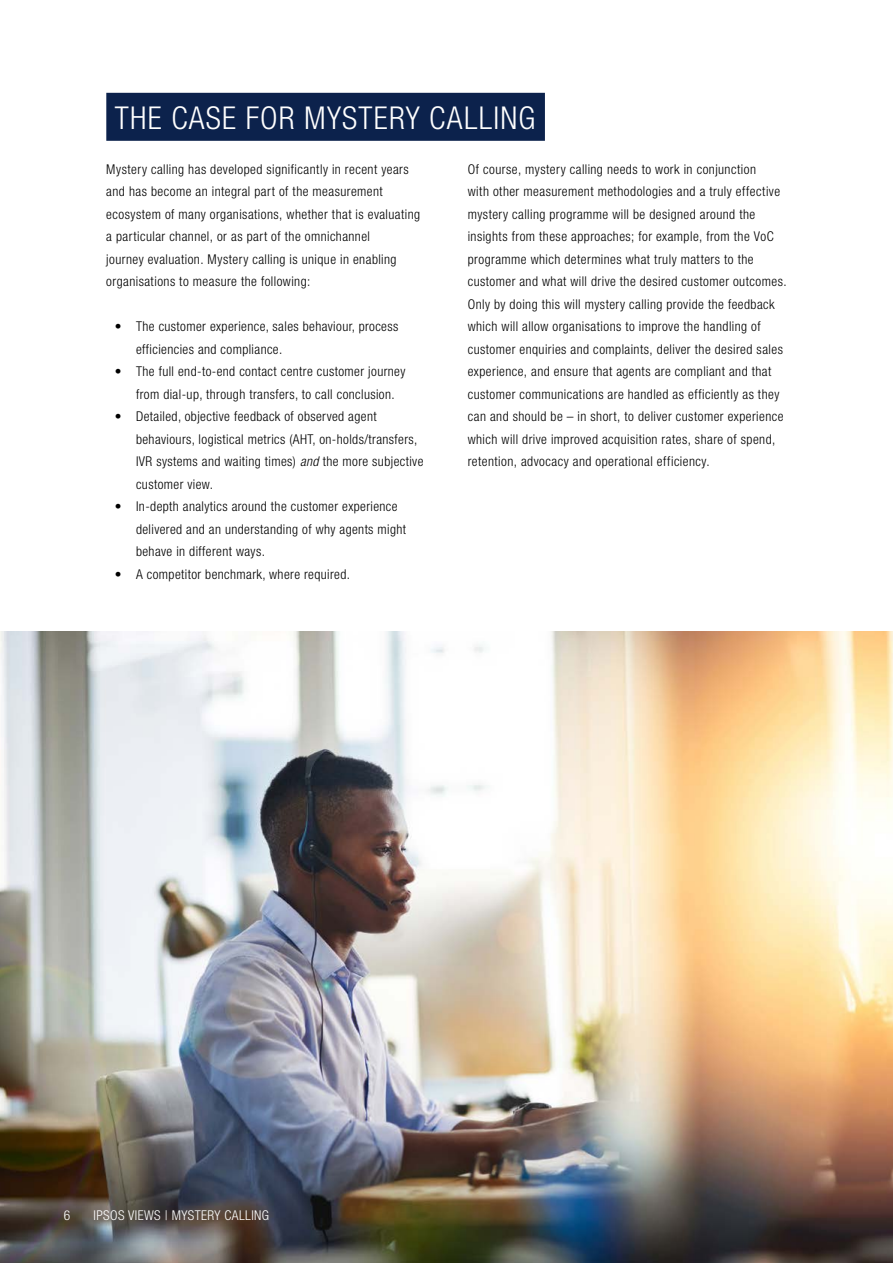
<style>
.page{position:relative;width:893px;height:1263px;background:#fff}
.page>*{position:absolute;margin:0;border:0;box-sizing:border-box;transform-origin:0 0}
.t1{font:300 condensed 31.5px "Helvetica Neue LT Std";letter-spacing:.04em;color:#fff}
.t2{font:300 condensed 13.5px/22.5px "Helvetica Neue LT Std";letter-spacing:.03em;color:#000}
.t3{font:300 condensed 13.5px "Helvetica Neue LT Std";letter-spacing:.03em;color:#fff}
.s1{font-style:italic}
</style>
<div class="page">
<div style="left:106px;top:93px;width:439px;height:48px;background:#0c224c"></div>
<img style="left:0;top:631px;width:893px;height:632px">
<h1 class="t1" style="left:115px;top:100px;width:422px">THE CASE FOR MYSTERY CALLING</h1>
<p class="t2" style="left:106px;top:158px;width:315px">Mystery calling has developed significantly in recent years and has become an integral part of the measurement ecosystem of many organisations, whether that is evaluating a particular channel, or as part of the omnichannel<br>journey evaluation. Mystery calling is unique in enabling organisations to measure the following:</p>
<p class="t2" style="left:136px;top:315px;width:264px;text-indent:-21px">• The customer experience, sales behaviour, process efficiencies and compliance.</p>
<p class="t2" style="left:136px;top:360px;width:271px;text-indent:-21px">• The full end-to-end contact centre customer journey from dial-up, through transfers, to call conclusion.</p>
<p class="t2" style="left:136px;top:405px;width:289px;text-indent:-21px">• Detailed, objective feedback of observed agent behaviours, logistical metrics (AHT, on-holds/transfers, IVR systems and waiting times) <span class="s1">and</span> the more subjective customer view.</p>
<p class="t2" style="left:136px;top:495px;width:272px;text-indent:-21px">• In-depth analytics around the customer experience delivered and an understanding of why agents might behave in different ways.</p>
<p class="t2" style="left:115px;top:563px;width:237px">• A competitor benchmark, where required.</p>
<p class="t2" style="left:468px;top:158px;width:320px">Of course, mystery calling needs to work in conjunction<br>with other measurement methodologies and a truly effective mystery calling programme will be designed around the insights from these approaches; for example, from the VoC programme which determines what truly matters to the customer and what will drive the desired customer outcomes.<br>Only by doing this will mystery calling provide the feedback which will allow organisations to improve the handling of customer enquiries and complaints, deliver the desired sales experience, and ensure that agents are compliant and that customer communications are handled as efficiently as they can and should be – in short, to deliver customer experience which will drive improved acquisition rates, share of spend, retention, advocacy and operational efficiency.</p>
<p class="t3" style="left:64px;top:1208px;width:8px">6</p>
<p class="t3" style="left:94px;top:1208px;width:177px">IPSOS VIEWS | MYSTERY CALLING</p>
</div>
